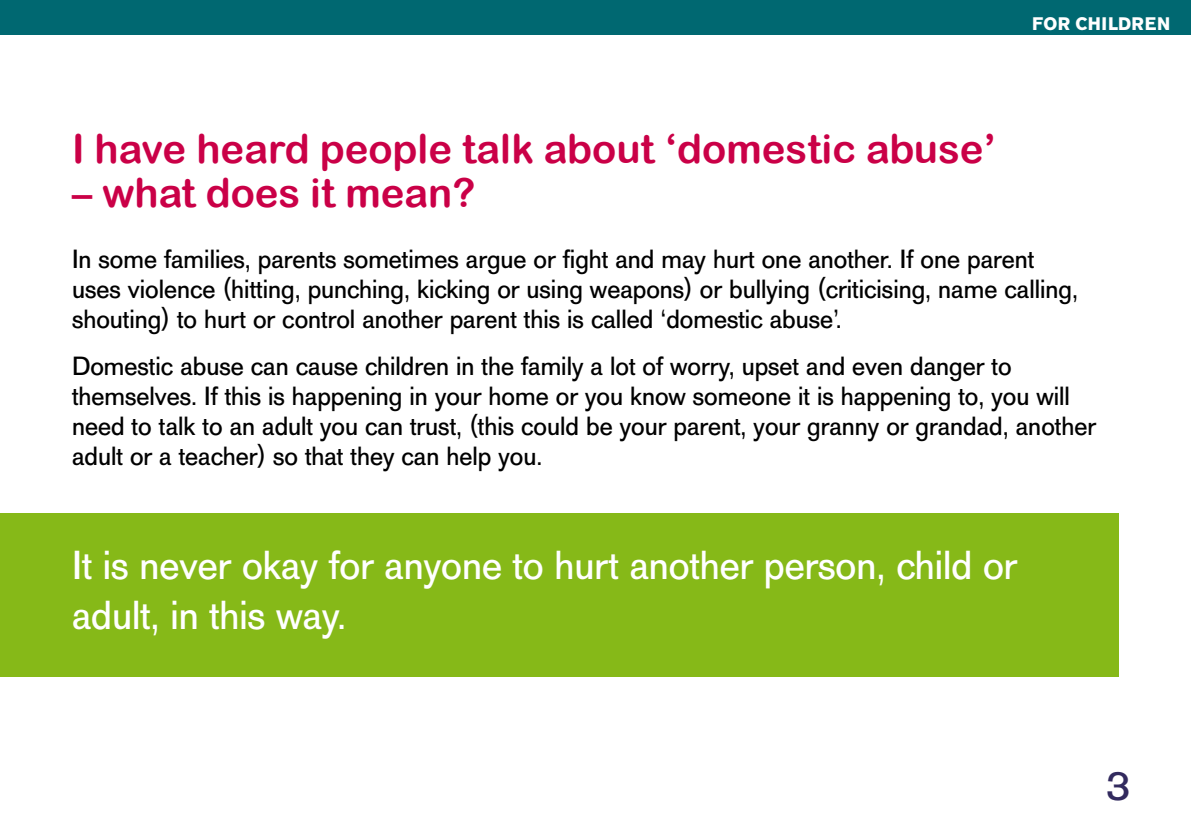
<style>
.page{position:relative;width:1191px;height:840px;background:#fff}
.page>*{position:absolute;margin:0;border:0;box-sizing:border-box;transform-origin:0 0}
.t1{font:40px/50px "AG Old Face";color:#fff}
.t2{font:40px "Arial Rounded MT Bold";color:#ca0047}
.t3{font:40px "AG Old Face";color:#322a5e}
.t4{font:26px/30px "AG Old Face";color:#000}
.t5{font:700 18px "AG Old Face";letter-spacing:.04em;color:#fff}
</style>
<div class="page">
<div style="left:0;top:513px;width:1119px;height:163px;background:#86b918"></div>
<div style="left:0;top:0;width:1191px;height:35px;background:#006871"></div>
<p class="t5" style="left:1032px;top:13px;width:140px">FOR CHILDREN</p>
<h1 class="t2" style="left:72px;top:125px;width:925px">I have heard people talk about ‘domestic abuse’</h1>
<h1 class="t2" style="left:72px;top:169px;width:405px">– what does it mean?</h1>
<p class="t4" style="left:72px;top:244px;width:1007px">In some families, parents sometimes argue or fight and may hurt one another. If one parent uses violence (hitting, punching, kicking or using weapons) or bullying (criticising, name calling, shouting) to hurt or control another parent this is called ‘domestic abuse’.</p>
<p class="t4" style="left:72px;top:351px;width:1025px">Domestic abuse can cause children in the family a lot of worry, upset and even danger to themselves. If this is happening in your home or you know someone it is happening to, you will need to talk to an adult you can trust, (this could be your parent, your granny or grandad, another adult or a teacher) so that they can help you.</p>
<h1 class="t1" style="left:72px;top:540px;width:946px">It is never okay for anyone to hurt another person, child or adult, in this way.</h1>
<h1 class="t3" style="left:1106px;top:762px;width:26px">3</h1>
</div>
